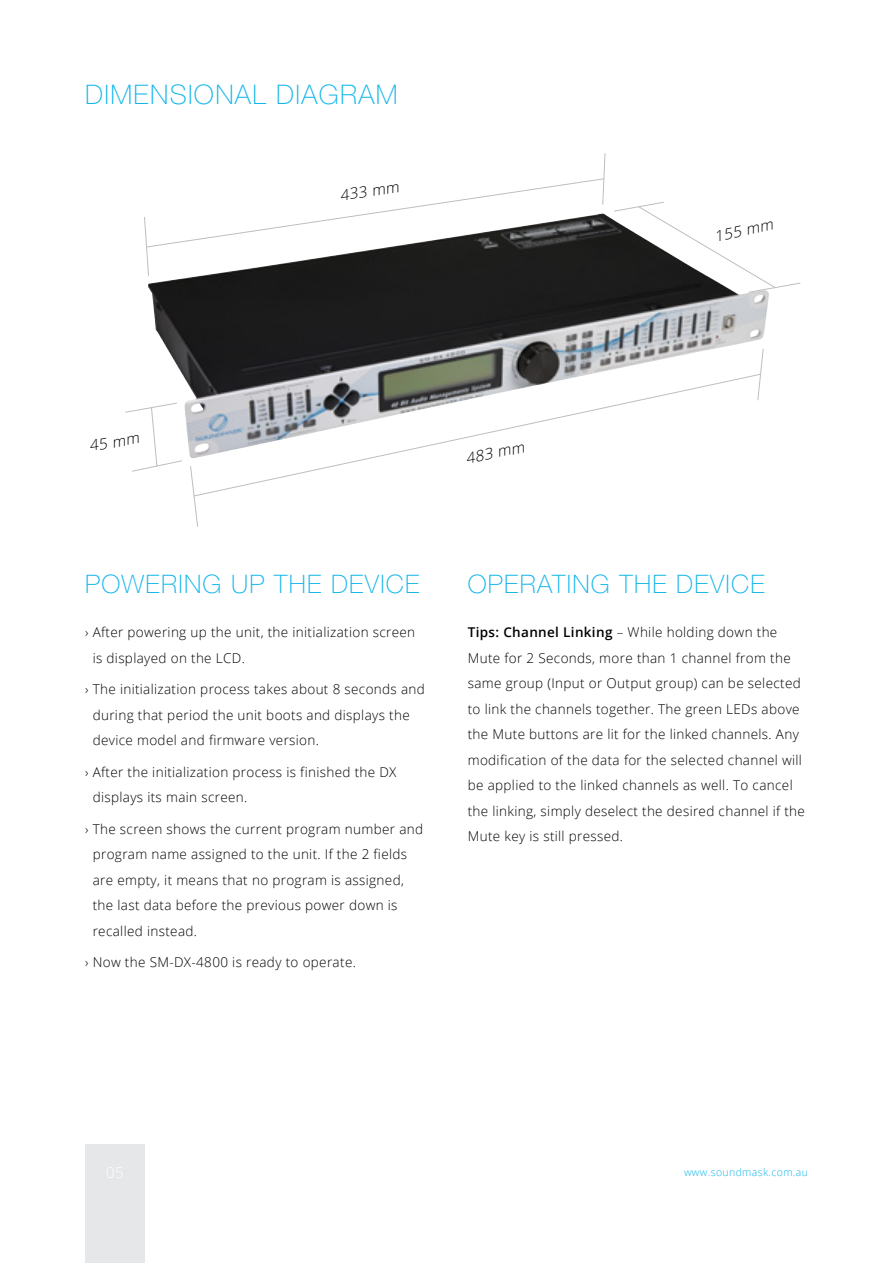
<style>
.page{position:relative;width:893px;height:1263px;background:#fff}
.page>*{position:absolute;margin:0;border:0;box-sizing:border-box;transform-origin:0 0}
.t1{font:100 27px "Helvetica Neue LT Std";letter-spacing:.05em;color:#13b6ea}
.t2{font:100 25.5px "Helvetica Neue LT Std";letter-spacing:.05em;color:#13b6ea}
.t3{font:italic 300 15px "Open Sans";color:#000}
.t4{font:300 13.5px/25.5px "Open Sans";letter-spacing:.025em;color:#000}
.t5{font:300 10.5px "Open Sans";letter-spacing:.035em;color:#13b6ea}
.s1{font-weight:600}
</style>
<div class="page">
<div style="left:85px;top:1145px;width:60px;height:118px;background:#e6e7e8"></div>
<img style="left:148px;top:215px;width:621px;height:243px">
<svg style="left:190px;top:466px;width:8px;height:61px"></svg>
<svg style="left:757px;top:348px;width:7px;height:53px"></svg>
<svg style="left:193px;top:373px;width:568px;height:124px"></svg>
<svg style="left:144px;top:153px;width:462px;height:123px"></svg>
<svg style="left:613px;top:202px;width:188px;height:91px"></svg>
<svg style="left:125px;top:402px;width:58px;height:70px"></svg>
<h1 class="t1" style="left:85px;top:79px;width:314px">DIMENSIONAL DIAGRAM</h1>
<p class="t3" style="left:88px;top:436px;width:52px;rotate:-10deg">45 mm</p>
<p class="t3" style="left:338px;top:185px;width:61px;rotate:-8deg">433 mm</p>
<p class="t3" style="left:464px;top:449px;width:61px;rotate:-12deg">483 mm</p>
<p class="t3" style="left:712px;top:226px;width:61px;rotate:-12deg">155 mm</p>
<h2 class="t2" style="left:85px;top:569px;width:336px">POWERING UP THE DEVICE</h2>
<h2 class="t2" style="left:468px;top:569px;width:298px">OPERATING THE DEVICE</h2>
<p class="t4" style="left:93px;top:619px;width:324px;text-indent:-8px">› After powering up the unit, the initialization screen is displayed on the LCD.</p>
<p class="t4" style="left:93px;top:676px;width:334px;text-indent:-8px">› The initialization process takes about 8 seconds and during that period the unit boots and displays the device model and firmware version.</p>
<p class="t4" style="left:93px;top:759px;width:305px;text-indent:-8px">› After the initialization process is finished the DX displays its main screen.</p>
<p class="t4" style="left:93px;top:816px;width:332px;text-indent:-8px">› The screen shows the current program number and program name assigned to the unit. If the 2 fields are empty, it means that no program is assigned, the last data before the previous power down is recalled instead.</p>
<p class="t4" style="left:85px;top:949px;width:272px">› Now the SM-DX-4800 is ready to operate.</p>
<p class="t4" style="left:468px;top:619px;width:339px"><span class="s1">Tips: Channel Linking</span> – While holding down the Mute for 2 Seconds, more than 1 channel from the same group (Input or Output group) can be selected to link the channels together. The green LEDs above the Mute buttons are lit for the linked channels. Any modification of the data for the selected channel will be applied to the linked channels as well. To cancel the linking, simply deselect the desired channel if the Mute key is still pressed.</p>
<p class="t5" style="left:684px;top:1165px;width:125px">www.soundmask.com.au</p>
</div>
